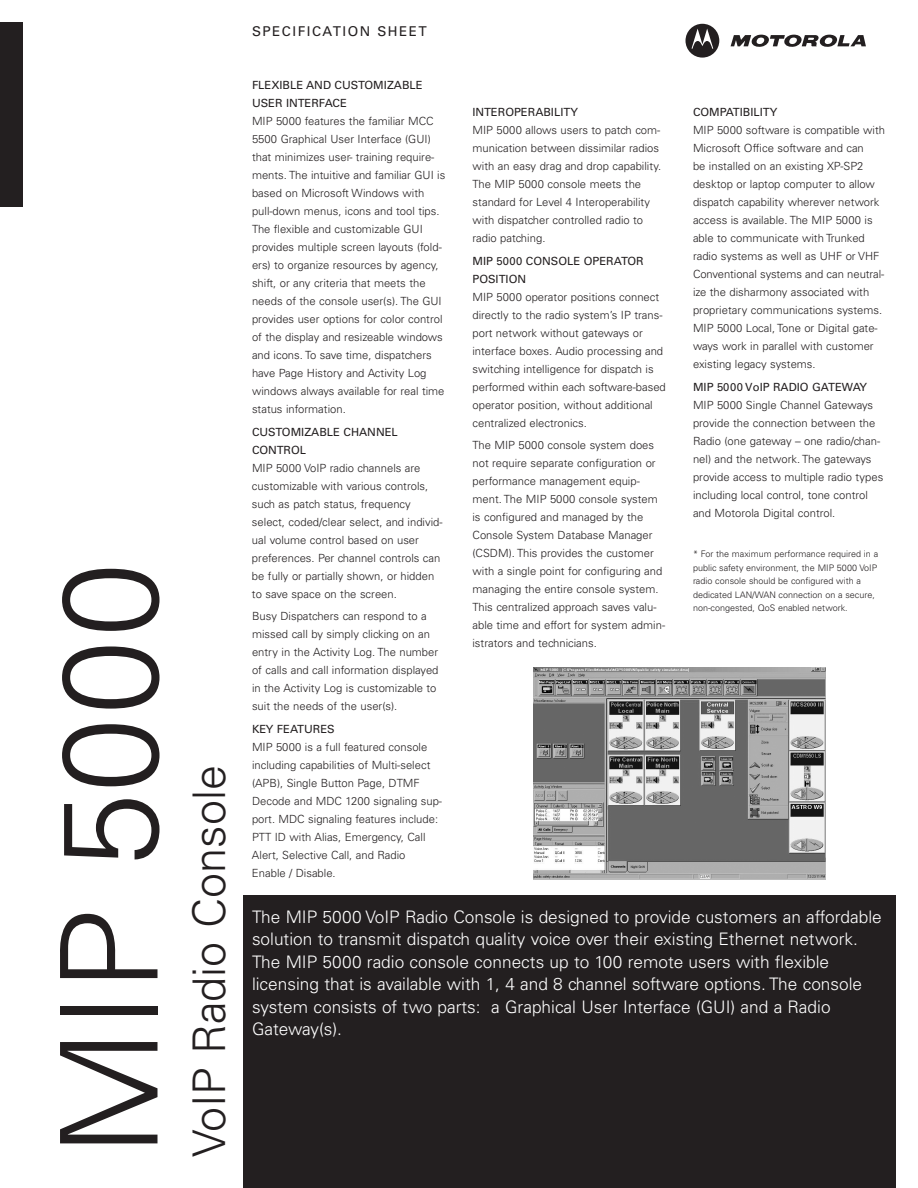
<style>
.page{position:relative;width:918px;height:1188px;background:#fff}
.page>*{position:absolute;margin:0;border:0;box-sizing:border-box;transform-origin:0 0}
.t1{font:300 135px "Univers";color:#231f20}
.t2{font:300 45px "Univers";color:#231f20}
.t3{font:300 17.25px/22.5px "Univers";color:#fff}
.t4{font:13.5px "Univers";letter-spacing:.11em;color:#231f20}
.t5{font:300 11.25px/18px "Univers";color:#231f20}
.t6{font:11.25px/18px "Univers";color:#231f20}
.t7{font:300 9px/13.5px "Univers";color:#231f20}
</style>
<div class="page">
<div style="left:0;top:22px;width:22px;height:185px;background:#231f20"></div>
<div style="left:243px;top:896px;width:653px;height:292px;background:#231f20"></div>
<svg style="left:686px;top:24px;width:33px;height:34px"></svg>
<svg style="left:731px;top:35px;width:135px;height:12px"></svg>
<img style="left:533px;top:667px;width:293px;height:213px">
<h1 class="t1" style="left:60px;top:1156px;width:596px;rotate:-90deg">MIP 5000</h1>
<h2 class="t2" style="left:193px;top:1156px;width:393px;rotate:-90deg">VoIP Radio Console</h2>
<p class="t4" style="left:252px;top:26px;width:176px">SPECIFICATION SHEET</p>
<p class="t6" style="left:252px;top:77px;width:172px">FLEXIBLE AND CUSTOMIZABLE<br>USER INTERFACE</p>
<p class="t5" style="left:252px;top:113px;width:195px">MIP 5000 features the familiar MCC 5500 Graphical User Interface (GUI) that minimizes user- training require&shy;ments. The intuitive and familiar GUI is based on Microsoft Windows with pull-down menus, icons and tool tips.<br>The flexible and customizable GUI provides multiple screen layouts (fold&shy;ers) to organize resources by agency, shift, or any criteria that meets the needs of the console user(s). The GUI provides user options for color control of the display and resizeable windows and icons. To save time, dispatchers have Page History and Activity Log windows always available for real time status information.</p>
<p class="t6" style="left:252px;top:424px;width:147px">CUSTOMIZABLE CHANNEL<br>CONTROL</p>
<p class="t5" style="left:252px;top:460px;width:192px">MIP 5000 VoIP radio channels are customizable with various controls, such as patch status, frequency select, coded/clear select, and individ&shy;ual volume control based on user preferences. Per channel controls can be fully or partially shown, or hidden to save space on the screen.</p>
<p class="t5" style="left:252px;top:608px;width:188px">Busy Dispatchers can respond to a missed call by simply clicking on an entry in the Activity Log. The number of calls and call information displayed in the Activity Log is customizable to suit the needs of the user(s).</p>
<p class="t6" style="left:252px;top:721px;width:84px">KEY FEATURES</p>
<p class="t5" style="left:252px;top:739px;width:192px">MIP 5000 is a full featured console including capabilities of Multi-select (APB), Single Button Page, DTMF Decode and MDC 1200 signaling sup&shy;port. MDC signaling features include:<br>PTT ID with Alias, Emergency, Call Alert, Selective Call, and Radio<br>Enable / Disable.</p>
<p class="t6" style="left:472px;top:104px;width:107px">INTEROPERABILITY</p>
<p class="t5" style="left:472px;top:122px;width:190px">MIP 5000 allows users to patch com&shy;munication between dissimilar radios with an easy drag and drop capability.<br>The MIP 5000 console meets the standard for Level 4 Interoperability with dispatcher controlled radio to radio patching.</p>
<p class="t6" style="left:472px;top:253px;width:173px">MIP 5000 CONSOLE OPERATOR<br>POSITION</p>
<p class="t5" style="left:472px;top:289px;width:195px">MIP 5000 operator positions connect directly to the radio system’s IP trans&shy;port network without gateways or interface boxes. Audio processing and switching intelligence for dispatch is performed within each software-based operator position, without additional centralized electronics.</p>
<p class="t5" style="left:472px;top:437px;width:194px">The MIP 5000 console system does not require separate configuration or performance management equip&shy;ment. The MIP 5000 console system is configured and managed by the Console System Database Manager (CSDM). This provides the customer with a single point for configuring and managing the entire console system.<br>This centralized approach saves valu&shy;able time and effort for system admin&shy;istrators and technicians.</p>
<p class="t6" style="left:693px;top:104px;width:86px">COMPATIBILITY</p>
<p class="t5" style="left:693px;top:122px;width:194px">MIP 5000 software is compatible with Microsoft Office software and can<br>be installed on an existing XP-SP2 desktop or laptop computer to allow dispatch capability wherever network access is available. The MIP 5000 is able to communicate with Trunked radio systems as well as UHF or VHF Conventional systems and can neutral&shy;ize the disharmony associated with proprietary communications systems.<br>MIP 5000 Local, Tone or Digital gate&shy;ways work in parallel with customer existing legacy systems.</p>
<p class="t6" style="left:693px;top:379px;width:176px">MIP 5000 VoIP RADIO GATEWAY</p>
<p class="t5" style="left:693px;top:397px;width:192px">MIP 5000 Single Channel Gateways provide the connection between the Radio (one gateway – one radio/chan&shy;nel) and the network. The gateways provide access to multiple radio types including local control, tone control and Motorola Digital control.</p>
<p class="t7" style="left:693px;top:548px;width:187px">* For the maximum performance required in a public safety environment, the MIP 5000 VoIP radio console should be configured with a dedicated LAN/WAN connection on a secure, non-congested, QoS enabled network.</p>
<p class="t3" style="left:252px;top:907px;width:631px">The MIP 5000 VoIP Radio Console is designed to provide customers an affordable solution to transmit dispatch quality voice over their existing Ethernet network.<br>The MIP 5000 radio console connects up to 100 remote users with flexible licensing that is available with 1, 4 and 8 channel software options. The console system consists of two parts: a Graphical User Interface (GUI) and a Radio Gateway(s).</p>
</div>
